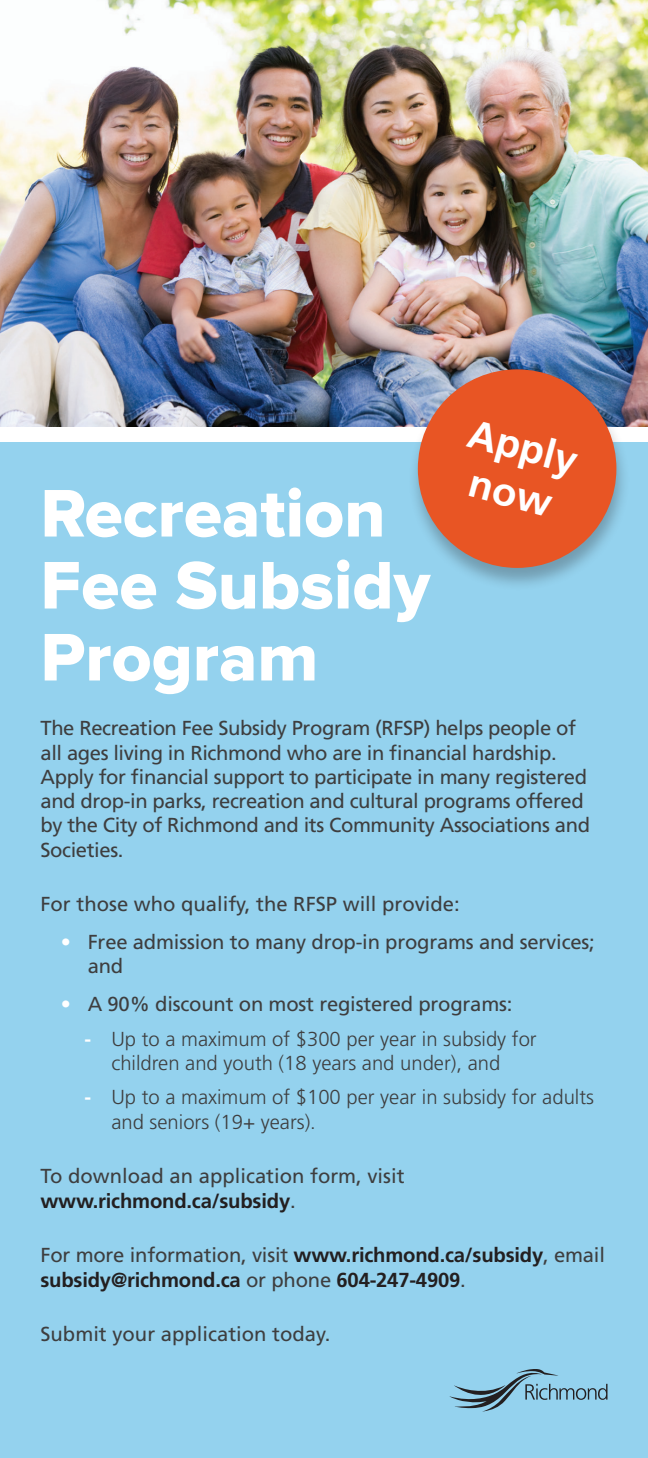
<style>
.page{position:relative;width:648px;height:1458px;background:#fff}
.page>*{position:absolute;margin:0;border:0;box-sizing:border-box;transform-origin:0 0}
.t1{font:69.75px/72px "Proxima Nova Extrabld";color:#fff}
.t2{font:700 40.05px/48.1px "Frutiger LT Std";color:#fff;text-align:center}
.t3{font:20.25px/24.3px "Frutiger LT Std";letter-spacing:-.02em;color:#3e3e3f}
.t4{font:300 20.25px/24.3px "Frutiger LT Std";color:#3e3e3f;text-align:center}
.t5{font:20.25px/24.3px "Frutiger LT Std";color:#3e3e3f}
.t6{font:700 20.25px/24.3px "Frutiger LT Std";letter-spacing:-.01em;color:#231f20}
.s1{font-weight:900;color:#fff}
.s2{font-weight:700;color:#fff}
.s3{font-weight:700;color:#231f20}
.s4{font-weight:400;color:#3e3e3f}
</style>
<div class="page">
<div style="left:0;top:442px;width:648px;height:1016px;background:#94d2ee"></div>
<svg style="left:449px;top:1369px;width:159px;height:43px"></svg>
<img style="left:0;top:0;width:648px;height:426px">
<div style="left:407px;top:368px;width:223px;height:223px;background:#231f20;opacity:.3"></div>
<div style="left:418px;top:369px;width:198px;height:199px;background:#e85524;border-radius:50%"></div>
<h2 class="t2" style="left:475px;top:409px;width:113px;rotate:15deg">Apply now</h2>
<h1 class="t1" style="left:40px;top:480px;width:391px">Recreation<br>Fee Subsidy<br>Program</h1>
<p class="t3" style="left:40px;top:716px;width:551px">The Recreation Fee Subsidy Program (RFSP) helps people of all ages living in Richmond who are in financial hardship.<br>Apply for financial support to participate in many registered and drop-in parks, recreation and cultural programs offered by the City of Richmond and its Community Associations and Societies.</p>
<p class="t5" style="left:40px;top:892px;width:421px">For those who qualify, the RFSP will provide:</p>
<p class="t3" style="left:88px;top:930px;width:509px;text-indent:-27px"><span class="s1">•</span> Free admission to many drop-in programs and services; and</p>
<p class="t3" style="left:61px;top:992px;width:453px"><span class="s1">•</span> A 90% discount on most registered programs:</p>
<p class="t4" style="left:84px;top:1027px;width:454px"><span class="s2">-</span> Up to a maximum of $300 per year in subsidy for children and youth (18 years and under), and</p>
<p class="t4" style="left:111px;top:1086px;width:484px;text-align:left;text-indent:-27px"><span class="s2">-</span> Up to a maximum of $100 per year in subsidy for adults and seniors (19+ years).</p>
<p class="t5" style="left:40px;top:1164px;width:366px">To download an application form, visit <span class="s3">www.richmond.ca/subsidy</span>.</p>
<p class="t6" style="left:40px;top:1243px;width:566px"><span class="s4">For more information, visit</span> www.richmond.ca/subsidy<span class="s4">, email </span>subsidy@richmond.ca <span class="s4">or phone</span> 604-247-4909<span class="s4">.</span></p>
<p class="t5" style="left:40px;top:1322px;width:291px">Submit your application today.</p>
</div>
